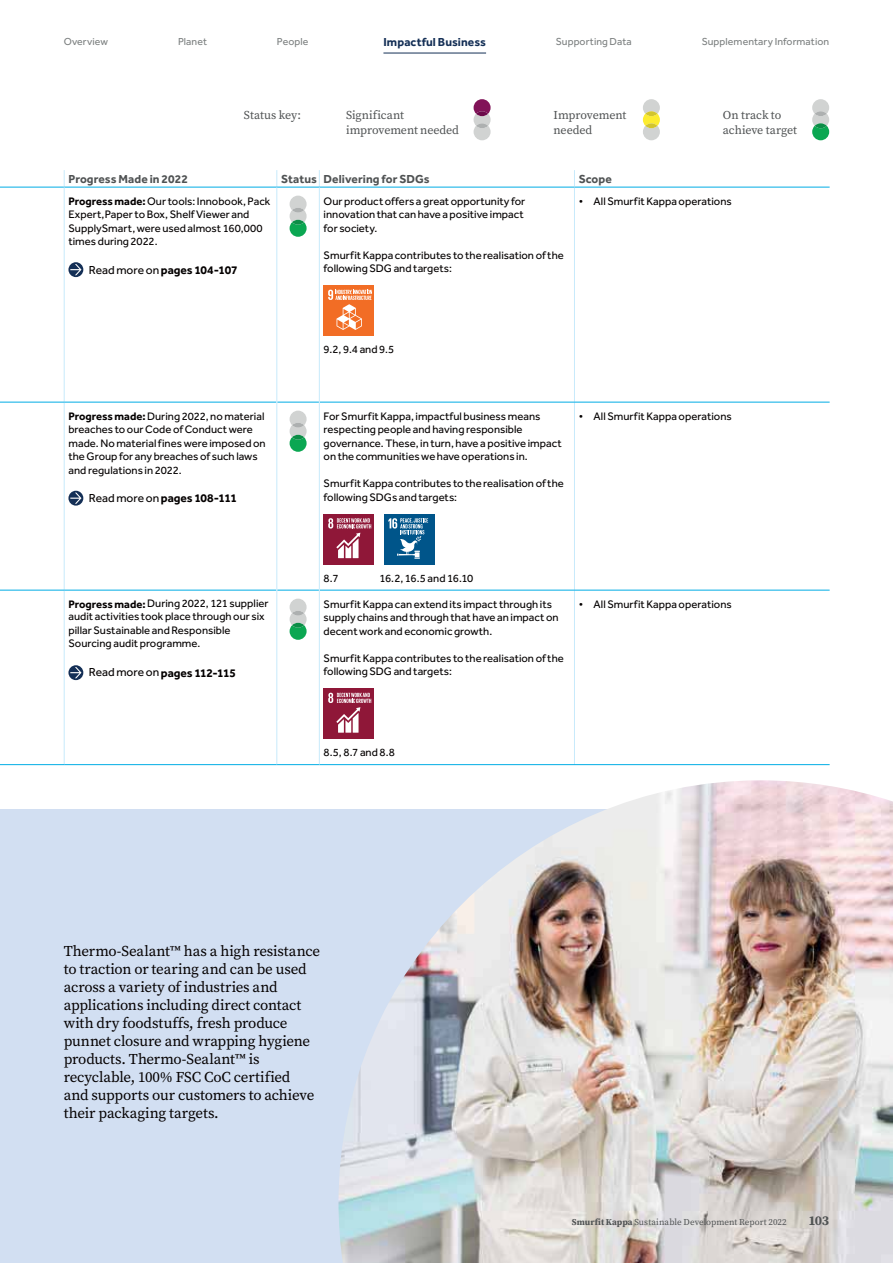
<style>
.page{position:relative;width:893px;height:1263px;background:#fff}
.page>*{position:absolute;margin:0;border:0;box-sizing:border-box;transform-origin:0 0}
.t1{font:15px/18px "Source Serif Pro";letter-spacing:-.01em;color:#040000}
.t2{font:700 13.5px "Source Serif Pro";color:#4f5253}
.t3{font:12px/15px "Source Serif Pro";letter-spacing:-.005em;color:#4f5253}
.t4{font:700 12px "Effra";letter-spacing:-.005em;color:#040000}
.t5{font:700 12px "Effra";letter-spacing:.005em;color:#4f5253}
.t6{font:700 12px "Effra";letter-spacing:.005em;color:#142f56}
.t7{font:11.25px/13.5px "Effra";color:#040000}
.t8{font:11.25px "Effra";letter-spacing:-.04em;color:#040000}
.t9{font:10.5px "Effra";letter-spacing:.01em;color:#7c8080}
.t10{font:9px "Source Serif Pro";letter-spacing:.005em;color:#4f5253}
.s1{font-weight:700}
.s2{font-weight:400}
</style>
<div class="page">
<div style="left:0;top:810px;width:893px;height:453px;background:#d2dff2"></div>
<img style="left:339px;top:780px;width:554px;height:483px">
<hr style="left:383px;top:53px;width:103px;height:1px;background:#142f56">
<svg style="left:474px;top:99px;width:17px;height:41px"></svg>
<div style="left:476px;top:123px;width:12px;height:5px;background:#adb0b0;border-radius:50%"></div>
<svg style="left:812px;top:99px;width:17px;height:41px"></svg>
<svg style="left:815px;top:123px;width:12px;height:5px"></svg>
<svg style="left:643px;top:99px;width:17px;height:41px"></svg>
<div style="left:645px;top:123px;width:12px;height:5px;background:#d2c52e;border-radius:50%"></div>
<svg style="left:276px;top:170px;width:1px;height:17px"></svg>
<hr style="left:0;top:187px;width:64px;height:1px;background:#00ade5">
<svg style="left:64px;top:170px;width:1px;height:17px"></svg>
<hr style="left:64px;top:187px;width:213px;height:1px;background:#00ade5">
<svg style="left:319px;top:170px;width:1px;height:17px"></svg>
<hr style="left:319px;top:187px;width:255px;height:1px;background:#00ade5">
<svg style="left:574px;top:170px;width:1px;height:17px"></svg>
<hr style="left:64px;top:187px;width:1px;height:215px;background:#c8eafb">
<hr style="left:574px;top:187px;width:1px;height:215px;background:#c8eafb">
<hr style="left:64px;top:402px;width:1px;height:188px;background:#c8eafb">
<hr style="left:574px;top:402px;width:1px;height:188px;background:#c8eafb">
<hr style="left:64px;top:590px;width:1px;height:174px;background:#c8eafb">
<hr style="left:574px;top:590px;width:1px;height:174px;background:#c8eafb">
<hr style="left:574px;top:187px;width:256px;height:1px;background:#00ade5">
<hr style="left:0;top:402px;width:64px;height:1px;background:#00ade5">
<hr style="left:64px;top:402px;width:212px;height:1px;background:#00ade5">
<hr style="left:277px;top:402px;width:42px;height:1px;background:#00ade5">
<hr style="left:320px;top:402px;width:510px;height:1px;background:#00ade5">
<hr style="left:0;top:590px;width:64px;height:1px;background:#00ade5">
<hr style="left:64px;top:590px;width:212px;height:1px;background:#00ade5">
<hr style="left:277px;top:590px;width:42px;height:1px;background:#00ade5">
<hr style="left:320px;top:590px;width:510px;height:1px;background:#00ade5">
<hr style="left:0;top:764px;width:64px;height:1px;background:#00ade5">
<hr style="left:64px;top:764px;width:213px;height:1px;background:#00ade5">
<hr style="left:319px;top:764px;width:511px;height:1px;background:#00ade5">
<hr style="left:277px;top:187px;width:42px;height:1px;background:#00ade5">
<hr style="left:277px;top:764px;width:42px;height:1px;background:#00ade5">
<hr style="left:276px;top:187px;width:1px;height:215px;background:#c8eafb">
<hr style="left:319px;top:187px;width:1px;height:215px;background:#c8eafb">
<hr style="left:276px;top:402px;width:1px;height:188px;background:#c8eafb">
<hr style="left:319px;top:402px;width:1px;height:188px;background:#c8eafb">
<hr style="left:276px;top:590px;width:1px;height:174px;background:#c8eafb">
<hr style="left:319px;top:590px;width:1px;height:174px;background:#c8eafb">
<svg style="left:68px;top:262px;width:15px;height:15px"></svg>
<svg style="left:70px;top:264px;width:11px;height:11px"></svg>
<svg style="left:290px;top:196px;width:17px;height:41px"></svg>
<svg style="left:292px;top:220px;width:12px;height:5px"></svg>
<div style="left:324px;top:286px;width:50px;height:50px;background:#f26d25"></div>
<svg style="left:328px;top:290px;width:44px;height:40px"></svg>
<svg style="left:68px;top:491px;width:15px;height:15px"></svg>
<svg style="left:70px;top:493px;width:11px;height:11px"></svg>
<svg style="left:290px;top:411px;width:17px;height:41px"></svg>
<svg style="left:292px;top:435px;width:12px;height:5px"></svg>
<div style="left:324px;top:514px;width:50px;height:50px;background:#8f1738"></div>
<svg style="left:328px;top:518px;width:43px;height:40px"></svg>
<div style="left:385px;top:514px;width:50px;height:50px;background:#00558a"></div>
<svg style="left:388px;top:518px;width:40px;height:41px"></svg>
<svg style="left:68px;top:665px;width:15px;height:15px"></svg>
<svg style="left:70px;top:667px;width:11px;height:11px"></svg>
<svg style="left:290px;top:599px;width:17px;height:41px"></svg>
<svg style="left:292px;top:623px;width:12px;height:5px"></svg>
<div style="left:324px;top:689px;width:50px;height:50px;background:#8f1738"></div>
<svg style="left:328px;top:693px;width:43px;height:40px"></svg>
<p class="t9" style="left:64px;top:38px;width:46px">Overview</p>
<p class="t9" style="left:178px;top:38px;width:31px">Planet</p>
<p class="t9" style="left:277px;top:38px;width:33px">People</p>
<p class="t6" style="left:383px;top:38px;width:104px">Impactful Business</p>
<p class="t9" style="left:556px;top:38px;width:78px">Supporting Data</p>
<p class="t9" style="left:702px;top:38px;width:129px">Supplementary Information</p>
<p class="t3" style="left:244px;top:108px;width:59px">Status key:</p>
<p class="t3" style="left:346px;top:108px;width:114px">Significant improvement needed</p>
<p class="t3" style="left:554px;top:108px;width:74px">Improvement needed</p>
<p class="t3" style="left:723px;top:108px;width:76px">On track to achieve target</p>
<p class="t5" style="left:68px;top:175px;width:121px">Progress Made in 2022</p>
<p class="t5" style="left:281px;top:175px;width:150px">Status Delivering for SDGs</p>
<p class="t5" style="left:579px;top:175px;width:35px">Scope</p>
<p class="t7" style="left:68px;top:195px;width:203px"><span class="s1">Progress made:</span> Our tools: Innobook, Pack Expert,Paper to Box, Shelf Viewer and SupplySmart, were used almost 160,000 times during 2022.</p>
<p class="t4" style="left:89px;top:266px;width:150px"><span class="s2">Read more on</span> pages 104-107</p>
<p class="t7" style="left:324px;top:195px;width:203px">Our product offers a great opportunity for innovation that can have a positive impact for society.</p>
<p class="t7" style="left:324px;top:249px;width:242px">Smurfit Kappa contributes to the realisation of the following SDG and targets:</p>
<p class="t7" style="left:579px;top:195px;width:154px">• All Smurfit Kappa operations</p>
<p class="t7" style="left:68px;top:410px;width:199px"><span class="s1">Progress made:</span> During 2022, no material breaches to our Code of Conduct were made. No material fines were imposed on the Group for any breaches of such laws and regulations in 2022.</p>
<p class="t4" style="left:89px;top:494px;width:150px"><span class="s2">Read more on</span> pages 108-111</p>
<p class="t7" style="left:68px;top:597px;width:202px"><span class="s1">Progress made:</span> During 2022, 121 supplier audit activities took place through our six pillar Sustainable and Responsible Sourcing audit programme.</p>
<p class="t4" style="left:89px;top:669px;width:149px"><span class="s2">Read more on</span> pages 112-115</p>
<p class="t7" style="left:324px;top:344px;width:72px">9.2, 9.4 and 9.5</p>
<p class="t7" style="left:324px;top:410px;width:240px">For Smurfit Kappa, impactful business means respecting people and having responsible governance. These, in turn, have a positive impact on the communities we have operations in.</p>
<p class="t7" style="left:324px;top:478px;width:242px">Smurfit Kappa contributes to the realisation of the following SDGs and targets:</p>
<p class="t7" style="left:579px;top:410px;width:154px">• All Smurfit Kappa operations</p>
<p class="t7" style="left:324px;top:572px;width:16px">8.7</p>
<p class="t8" style="left:379px;top:574px;width:95px">16.2, 16.5 and 16.10</p>
<p class="t7" style="left:324px;top:598px;width:237px">Smurfit Kappa can extend its impact through its supply chains and through that have an impact on decent work and economic growth.</p>
<p class="t7" style="left:324px;top:652px;width:242px">Smurfit Kappa contributes to the realisation of the following SDG and targets:</p>
<p class="t7" style="left:579px;top:598px;width:154px">• All Smurfit Kappa operations</p>
<p class="t7" style="left:324px;top:747px;width:73px">8.5, 8.7 and 8.8</p>
<p class="t1" style="left:64px;top:943px;width:258px">Thermo-Sealant ™ has a high resistance to traction or tearing and can be used across a variety of industries and applications including direct contact with dry foodstuffs, fresh produce punnet closure and wrapping hygiene products. Thermo-Sealant ™ is recyclable, 100% FSC CoC certified<br>and supports our customers to achieve their packaging targets.</p>
<p class="t10" style="left:572px;top:1218px;width:216px"><span class="s1">Smurfit Kappa</span> Sustainable Development Report 2022</p>
<p class="t2" style="left:808px;top:1215px;width:22px">103</p>
</div>
